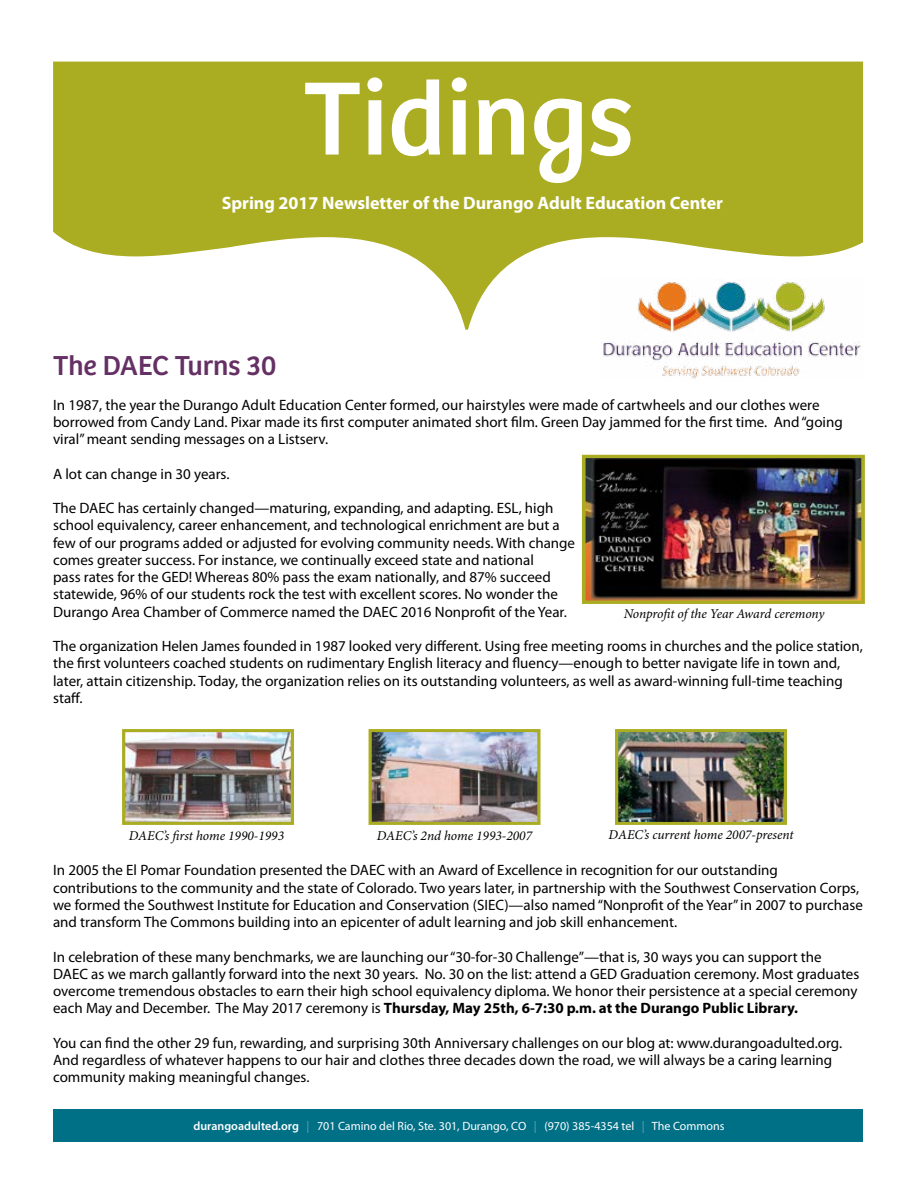
<style>
.page{position:relative;width:918px;height:1188px;background:#fff}
.page>*{position:absolute;margin:0;border:0;box-sizing:border-box;transform-origin:0 0}
.t1{font:108px "Bree";color:#fff}
.t2{font:28.5px "Bree";color:#653064}
.t3{font:700 18px "Myriad Pro";color:#fff}
.t4{font:15px/17.2px "Myriad Pro";color:#000}
.t5{font:italic 13.5px "Minion Pro";letter-spacing:-.005em;color:#000}
.t6{font:12px "Myriad Pro";color:#fff}
.s1{font-weight:700}
.s2{font-weight:600}
.s3{color:#6b9faf}
</style>
<div class="page">
<div style="left:53px;top:1109px;width:810px;height:33px;background:#007087"></div>
<svg style="left:53px;top:62px;width:810px;height:268px;fill:#aaad22"></svg>
<img style="left:601px;top:278px;width:262px;height:101px">
<img style="left:586px;top:459px;width:275px;height:141px">
<div style="left:582px;top:455px;width:283px;height:149px;border:3px solid #aaad22"></div>
<img style="left:126px;top:733px;width:164px;height:88px">
<div style="left:122px;top:729px;width:172px;height:96px;border:3px solid #aaad22"></div>
<img style="left:373px;top:733px;width:163px;height:88px">
<div style="left:369px;top:729px;width:171px;height:96px;border:3px solid #aaad22"></div>
<img style="left:619px;top:733px;width:164px;height:88px">
<div style="left:615px;top:729px;width:172px;height:96px;border:3px solid #aaad22"></div>
<h1 class="t1" style="left:303px;top:55px;width:332px">Tidings</h1>
<p class="t3" style="left:222px;top:191px;width:503px">Spring 2017 Newsletter of the Durango Adult Education Center</p>
<h2 class="t2" style="left:53px;top:349px;width:225px">The DAEC Turns 30</h2>
<p class="t4" style="left:53px;top:396px;width:791px">In 1987, the year the Durango Adult Education Center formed, our hairstyles were made of cartwheels and our clothes were borrowed from Candy Land. Pixar made its first computer animated short film. Green Day jammed for the first time. And “going viral” meant sending messages on a Listserv.</p>
<p class="t4" style="left:53px;top:465px;width:178px">A lot can change in 30 years.</p>
<p class="t4" style="left:53px;top:499px;width:524px">The DAEC has certainly changed—maturing, expanding, and adapting. ESL, high school equivalency, career enhancement, and technological enrichment are but a few of our programs added or adjusted for evolving community needs. With change comes greater success. For instance, we continually exceed state and national<br>pass rates for the GED! Whereas 80% pass the exam nationally, and 87% succeed statewide, 96% of our students rock the test with excellent scores. No wonder the Durango Area Chamber of Commerce named the DAEC 2016 Nonprofit of the Year.</p>
<p class="t4" style="left:53px;top:637px;width:811px">The organization Helen James founded in 1987 looked very different. Using free meeting rooms in churches and the police station, the first volunteers coached students on rudimentary English literacy and fluency—enough to better navigate life in town and, later, attain citizenship. Today, the organization relies on its outstanding volunteers, as well as award-winning full-time teaching staff.</p>
<p class="t5" style="left:624px;top:604px;width:202px">Nonprofit of the Year Award ceremony</p>
<p class="t5" style="left:129px;top:827px;width:157px">DAEC’s first home 1990-1993</p>
<p class="t5" style="left:377px;top:827px;width:157px">DAEC’s 2nd home 1993-2007</p>
<p class="t5" style="left:609px;top:826px;width:186px">DAEC’s current home 2007-present</p>
<p class="t4" style="left:53px;top:861px;width:811px">In 2005 the El Pomar Foundation presented the DAEC with an Award of Excellence in recognition for our outstanding contributions to the community and the state of Colorado. Two years later, in partnership with the Southwest Conservation Corps, we formed the Southwest Institute for Education and Conservation (SIEC)—also named “Nonprofit of the Year” in 2007 to purchase and transform The Commons building into an epicenter of adult learning and job skill enhancement.</p>
<p class="t4" style="left:53px;top:948px;width:808px">In celebration of these many benchmarks, we are launching our “30-for-30 Challenge”—that is, 30 ways you can support the DAEC as we march gallantly forward into the next 30 years. No. 30 on the list: attend a GED Graduation ceremony. Most graduates overcome tremendous obstacles to earn their high school equivalency diploma. We honor their persistence at a special ceremony each May and December. The May 2017 ceremony is <span class="s1">Thursday, May 25th, 6-7:30 p.m. at the Durango Public Library.</span></p>
<p class="t4" style="left:53px;top:1034px;width:791px">You can find the other 29 fun, rewarding, and surprising 30th Anniversary challenges on our blog at: www.durangoadulted.org.<br>And regardless of whatever happens to our hair and clothes three decades down the road, we will always be a caring learning community making meaningful changes.</p>
<p class="t6" style="left:194px;top:1118px;width:532px"><span class="s2">durangoadulted.org</span> <span class="s3">|</span> 701 Camino del Rio, Ste. 301, Durango, CO <span class="s3">|</span> (970) 385-4354 tel <span class="s3">|</span> The Commons</p>
</div>
